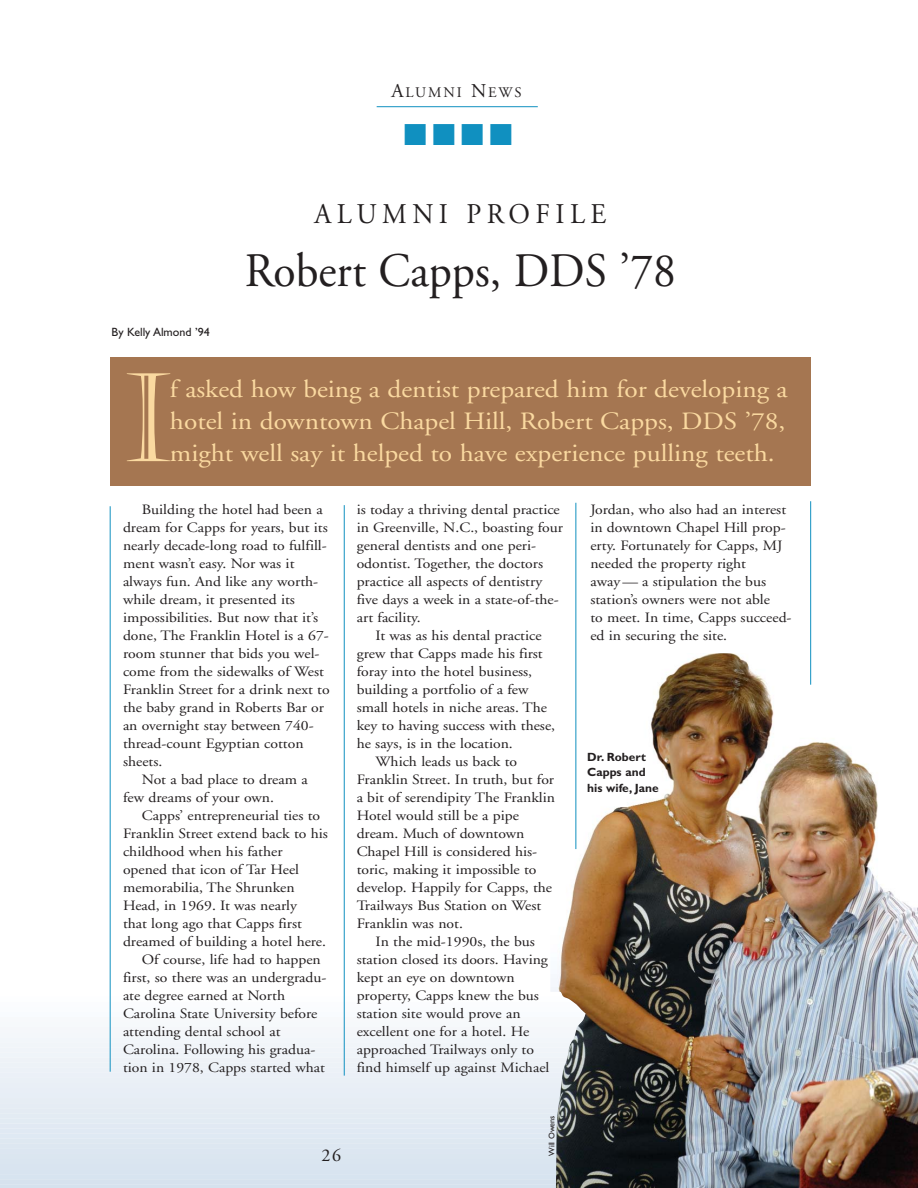
<style>
.page{position:relative;width:918px;height:1188px;background:#fff}
.page>*{position:absolute;margin:0;border:0;box-sizing:border-box;transform-origin:0 0}
.t1{font:122.7px "Castellar";color:#fad9a0;scale:.96 1}
.t2{font:48px "Adobe Garamond";color:#231f20;scale:.95 1}
.t3{font:30.3px "Zapf Dingbats";color:#1090c0}
.t4{font:28.5px "Adobe Garamond";letter-spacing:.2em;color:#231f20;scale:.95 1}
.t5{font:24.9px/32.2px "Adobe Garamond";color:#fad9a0;text-align:justify;scale:1.1 1}
.t6{font:18px "Adobe Garamond";color:#231f20}
.t7{font:14.7px "Adobe Garamond";letter-spacing:.135em;color:#231f20}
.t8{font:14.25px/18px "Adobe Garamond";color:#231f20;scale:1.1 1}
.t9{font:700 12px/15.1px "Gill Sans";color:#231f20}
.t10{font:12px "Gill Sans";color:#231f20}
.t11{font:8.25px "Gill Sans";color:#231f20}
.s1{font-size:19.5px}
</style>
<div class="page">
<div style="left:110px;top:358px;width:701px;height:128px;background:#a57651"></div>
<div style="left:0;top:1181px;width:918px;height:7px;background:#d5e2ee"></div>
<div style="left:0;top:1171px;width:918px;height:11px;background:#d7e4f0"></div>
<div style="left:0;top:1161px;width:918px;height:11px;background:#d9e4f0"></div>
<div style="left:0;top:1151px;width:918px;height:11px;background:#dbe6f0"></div>
<div style="left:0;top:1141px;width:918px;height:11px;background:#dde7f1"></div>
<div style="left:0;top:1131px;width:918px;height:11px;background:#dfe9f3"></div>
<div style="left:0;top:1121px;width:918px;height:10px;background:#e1e9f3"></div>
<div style="left:0;top:1110px;width:918px;height:11px;background:#e3ebf3"></div>
<div style="left:0;top:1100px;width:918px;height:11px;background:#e5ecf4"></div>
<div style="left:0;top:1090px;width:918px;height:11px;background:#e7eef6"></div>
<div style="left:0;top:1080px;width:918px;height:11px;background:#e9eff6"></div>
<div style="left:0;top:1070px;width:918px;height:11px;background:#ebf0f7"></div>
<div style="left:0;top:1060px;width:918px;height:11px;background:#edf2f7"></div>
<div style="left:0;top:1050px;width:918px;height:10px;background:#eff4f9"></div>
<div style="left:0;top:1039px;width:918px;height:11px;background:#f1f5f9"></div>
<div style="left:0;top:1029px;width:918px;height:11px;background:#f4f7fa"></div>
<div style="left:0;top:1019px;width:918px;height:11px;background:#f6f9fb"></div>
<div style="left:0;top:1009px;width:918px;height:11px;background:#f8fbfe"></div>
<div style="left:0;top:999px;width:918px;height:11px;background:#fbfcfe"></div>
<div style="left:0;top:993px;width:918px;height:7px;background:#fff"></div>
<hr style="left:110px;top:506px;width:1px;height:566px;background:#1090c0">
<hr style="left:377px;top:106px;width:161px;height:1px;background:#1090c0">
<img style="left:551px;top:653px;width:367px;height:535px">
<hr style="left:810px;top:501px;width:1px;height:184px;background:#1090c0">
<hr style="left:344px;top:505px;width:1px;height:571px;background:#1090c0">
<hr style="left:576px;top:503px;width:1px;height:346px;background:#1090c0">
<p class="t7" style="left:391px;top:86px;width:132px"><span class="s1">A</span>LUMNI <span class="s1">N</span>EWS</p>
<h3 class="t3" style="left:404px;top:120px;width:110px">■■■■</h3>
<p class="t10" style="left:112px;top:328px;width:100px">By Kelly Almond ’94</p>
<h3 class="t4" style="left:314px;top:202px;width:309px">ALUMNI PROFILE</h3>
<h2 class="t2" style="left:245px;top:251px;width:455px">Robert Capps, DDS ’78</h2>
<h1 class="t1" style="left:125px;top:347px;width:49px">I</h1>
<h3 class="t5" style="left:170px;top:375px;width:563px">f asked how being a dentist prepared him for developing a hotel in downtown Chapel Hill, Robert Capps, DDS ’78, might well say it helped to have experience pulling teeth.</h3>
<p class="t8" style="left:142px;top:502px;width:166px">Building the hotel had been a</p>
<p class="t8" style="left:123px;top:520px;width:188px">dream for Capps for years, but its</p>
<p class="t8" style="left:123px;top:538px;width:187px">nearly decade-long road to fulfill-</p>
<p class="t8" style="left:123px;top:556px;width:157px">ment wasn’t easy. Nor was it</p>
<p class="t8" style="left:123px;top:574px;width:179px">always fun. And like any worth-</p>
<p class="t8" style="left:123px;top:592px;width:158px">while dream, it presented its</p>
<p class="t8" style="left:123px;top:610px;width:179px">impossibilities. But now that it’s</p>
<p class="t8" style="left:123px;top:628px;width:189px">done, The Franklin Hotel is a 67-</p>
<p class="t8" style="left:123px;top:646px;width:180px">room stunner that bids you wel-</p>
<p class="t8" style="left:123px;top:664px;width:184px">come from the sidewalks of West</p>
<p class="t8" style="left:123px;top:682px;width:189px">Franklin Street for a drink next to</p>
<p class="t8" style="left:123px;top:700px;width:184px">the baby grand in Roberts Bar or</p>
<p class="t8" style="left:123px;top:718px;width:175px">an overnight stay between 740-</p>
<p class="t8" style="left:123px;top:736px;width:166px">thread-count Egyptian cotton</p>
<p class="t8" style="left:123px;top:754px;width:37px">sheets.</p>
<p class="t8" style="left:142px;top:772px;width:152px">Not a bad place to dream a</p>
<p class="t8" style="left:123px;top:790px;width:139px">few dreams of your own.</p>
<p class="t8" style="left:142px;top:808px;width:164px">Capps’ entrepreneurial ties to</p>
<p class="t8" style="left:123px;top:826px;width:188px">Franklin Street extend back to his</p>
<p class="t8" style="left:123px;top:844px;width:147px">childhood when his father</p>
<p class="t8" style="left:123px;top:862px;width:162px">opened that icon of Tar Heel</p>
<p class="t8" style="left:123px;top:880px;width:158px">memorabilia, The Shrunken</p>
<p class="t8" style="left:123px;top:898px;width:160px">Head, in 1969. It was nearly</p>
<p class="t8" style="left:123px;top:916px;width:164px">that long ago that Capps first</p>
<p class="t8" style="left:123px;top:934px;width:186px">dreamed of building a hotel here.</p>
<p class="t8" style="left:142px;top:952px;width:164px">Of course, life had to happen</p>
<p class="t8" style="left:123px;top:970px;width:187px">first, so there was an undergradu-</p>
<p class="t8" style="left:123px;top:988px;width:149px">ate degree earned at North</p>
<p class="t8" style="left:123px;top:1006px;width:178px">Carolina State University before</p>
<p class="t8" style="left:123px;top:1024px;width:145px">attending dental school at</p>
<p class="t8" style="left:123px;top:1042px;width:177px">Carolina. Following his gradua-</p>
<p class="t8" style="left:123px;top:1060px;width:185px">tion in 1978, Capps started what</p>
<p class="t6" style="left:321px;top:1148px;width:21px">26</p>
<p class="t8" style="left:357px;top:502px;width:186px">is today a thriving dental practice</p>
<p class="t8" style="left:357px;top:520px;width:189px">in Greenville, N.C., boasting four</p>
<p class="t8" style="left:357px;top:538px;width:165px">general dentists and one peri-</p>
<p class="t8" style="left:357px;top:556px;width:171px">odontist. Together, the doctors</p>
<p class="t8" style="left:357px;top:574px;width:170px">practice all aspects of dentistry</p>
<p class="t8" style="left:357px;top:592px;width:185px">five days a week in a state-of-the-</p>
<p class="t8" style="left:357px;top:610px;width:60px">art facility.</p>
<p class="t8" style="left:376px;top:628px;width:152px">It was as his dental practice</p>
<p class="t8" style="left:357px;top:646px;width:171px">grew that Capps made his first</p>
<p class="t8" style="left:357px;top:664px;width:161px">foray into the hotel business,</p>
<p class="t8" style="left:357px;top:682px;width:158px">building a portfolio of a few</p>
<p class="t8" style="left:357px;top:700px;width:175px">small hotels in niche areas. The</p>
<p class="t8" style="left:357px;top:718px;width:182px">key to having success with these,</p>
<p class="t8" style="left:357px;top:736px;width:143px">he says, is in the location.</p>
<p class="t8" style="left:376px;top:754px;width:130px">Which leads us back to</p>
<p class="t8" style="left:357px;top:772px;width:181px">Franklin Street. In truth, but for</p>
<p class="t8" style="left:357px;top:790px;width:182px">a bit of serendipity The Franklin</p>
<p class="t8" style="left:357px;top:808px;width:149px">Hotel would still be a pipe</p>
<p class="t8" style="left:357px;top:826px;width:154px">dream. Much of downtown</p>
<p class="t8" style="left:357px;top:844px;width:166px">Chapel Hill is considered his-</p>
<p class="t8" style="left:357px;top:862px;width:165px">toric, making it impossible to</p>
<p class="t8" style="left:357px;top:880px;width:179px">develop. Happily for Capps, the</p>
<p class="t8" style="left:357px;top:898px;width:169px">Trailways Bus Station on West</p>
<p class="t8" style="left:357px;top:916px;width:98px">Franklin was not.</p>
<p class="t8" style="left:376px;top:934px;width:146px">In the mid-1990s, the bus</p>
<p class="t8" style="left:357px;top:952px;width:175px">station closed its doors. Having</p>
<p class="t8" style="left:357px;top:970px;width:145px">kept an eye on downtown</p>
<p class="t8" style="left:357px;top:988px;width:167px">property, Capps knew the bus</p>
<p class="t8" style="left:357px;top:1006px;width:151px">station site would prove an</p>
<p class="t8" style="left:357px;top:1024px;width:158px">excellent one for a hotel. He</p>
<p class="t8" style="left:357px;top:1042px;width:163px">approached Trailways only to</p>
<p class="t8" style="left:357px;top:1060px;width:177px">find himself up against Michael</p>
<p class="t11" style="left:549px;top:1156px;width:42px;rotate:-90deg">Will Owens</p>
<p class="t8" style="left:590px;top:502px;width:184px">Jordan, who also had an interest in downtown Chapel Hill prop&shy;erty. Fortunately for Capps, MJ needed the property right<br>away — a stipulation the bus station’s owners were not able<br>to meet. In time, Capps succeed&shy;ed in securing the site.</p>
<p class="t9" style="left:587px;top:751px;width:73px">Dr. Robert<br>Capps and his wife, Jane</p>
</div>
